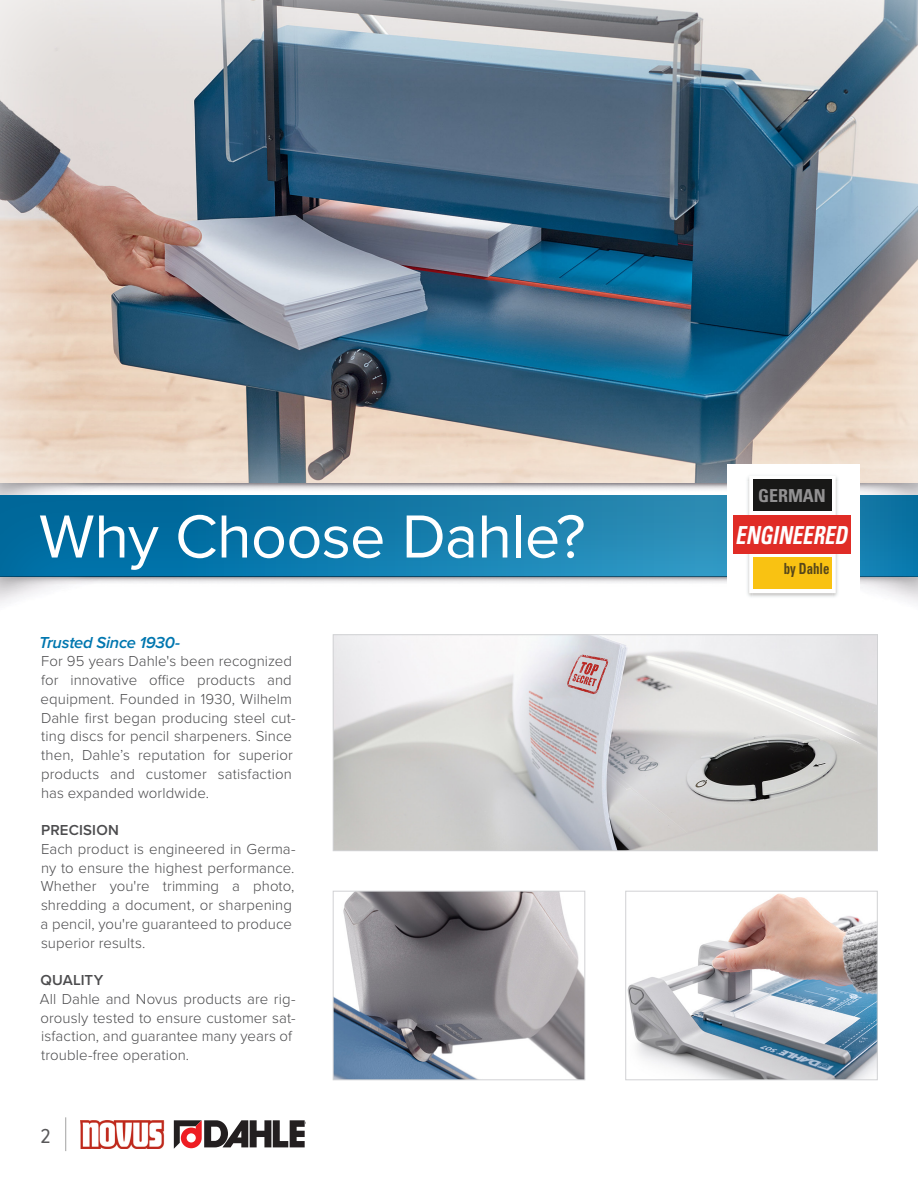
<style>
.page{position:relative;width:918px;height:1188px;background:#fff}
.page>*{position:absolute;margin:0;border:0;box-sizing:border-box;transform-origin:0 0}
.t1{font:63px "Proxima Nova";letter-spacing:-.01em;color:#fff}
.t2{font:italic 700 condensed 24.9px "Univers";color:#fff;scale:.83 1}
.t3{font:21px "Proxima Nova Cond";color:#59585a}
.t4{font:700 condensed 18px "Univers";color:#929192}
.t5{font:italic 600 16.5px "Proxima Nova";letter-spacing:-.015em;color:#0077b0}
.t6{font:700 condensed 15.45px "Univers";color:#57471a;scale:.83 1}
.t7{font:300 15px/18.8px "Proxima Nova";letter-spacing:.005em;color:#4c4c4e}
.t8{font:600 15px "Proxima Nova";letter-spacing:.01em;color:#4c4c4e}
</style>
<div class="page">
<hr style="left:65px;top:1117px;width:1px;height:34px;background:#acacac">
<img style="left:628px;top:893px;width:248px;height:185px">
<div style="left:626px;top:891px;width:252px;height:189px;border:1px solid #d1d2d4"></div>
<img style="left:335px;top:893px;width:248px;height:185px">
<div style="left:333px;top:891px;width:252px;height:189px;border:1px solid #d1d2d4"></div>
<img style="left:335px;top:657px;width:541px;height:192px">
<div style="left:0;top:494px;width:918px;height:84px;background:#231f20;opacity:.15"></div>
<img style="left:0;top:577px;width:918px;height:80px">
<svg style="left:174px;top:1120px;width:131px;height:29px"></svg>
<img style="left:81px;top:1120px;width:83px;height:28px">
<div style="left:0;top:0;width:918px;height:483px;background:#fff;opacity:.75"></div>
<div style="left:727px;top:464px;width:132px;height:138px;background:#fff"></div>
<img style="left:747px;top:477px;width:91px;height:4px">
<img style="left:747px;top:481px;width:6px;height:116px">
<img style="left:832px;top:481px;width:6px;height:116px">
<svg style="left:749px;top:477px;width:87px;height:116px"></svg>
<div style="left:753px;top:480px;width:79px;height:31px;background:#181817"></div>
<div style="left:753px;top:558px;width:79px;height:31px;background:#f9c212"></div>
<div style="left:734px;top:515px;width:117px;height:39px;background:#e02c26"></div>
<p class="t1" style="left:39px;top:490px;width:548px">Why Choose Dahle?</p>
<p class="t5" style="left:39px;top:630px;width:143px">Trusted Since 1930-</p>
<p class="t7" style="left:41px;top:651px;width:256px">For 95 years Dahle's been recognized for innovative office products and equipment. Founded in 1930, Wilhelm Dahle first began producing steel cut&shy;ting discs for pencil sharpeners. Since then, Dahle’s reputation for superior products and customer satisfaction has expanded worldwide.</p>
<p class="t8" style="left:41px;top:819px;width:79px">PRECISION</p>
<p class="t7" style="left:41px;top:839px;width:256px">Each product is engineered in Germa&shy;ny to ensure the highest performance.<br>Whether you're trimming a photo, shredding a document, or sharpening a pencil, you're guaranteed to produce superior results.</p>
<p class="t8" style="left:41px;top:969px;width:64px">QUALITY</p>
<p class="t7" style="left:40px;top:989px;width:257px">All Dahle and Novus products are rig&shy;orously tested to ensure customer sat&shy;isfaction, and guarantee many years of trouble-free operation.</p>
<h3 class="t3" style="left:40px;top:1120px;width:12px">2</h3>
<p class="t4" style="left:758px;top:484px;width:69px">GERMAN</p>
<p class="t2" style="left:735px;top:519px;width:136px">ENGINEERED</p>
<p class="t6" style="left:784px;top:559px;width:56px">by Dahle</p>
</div>
